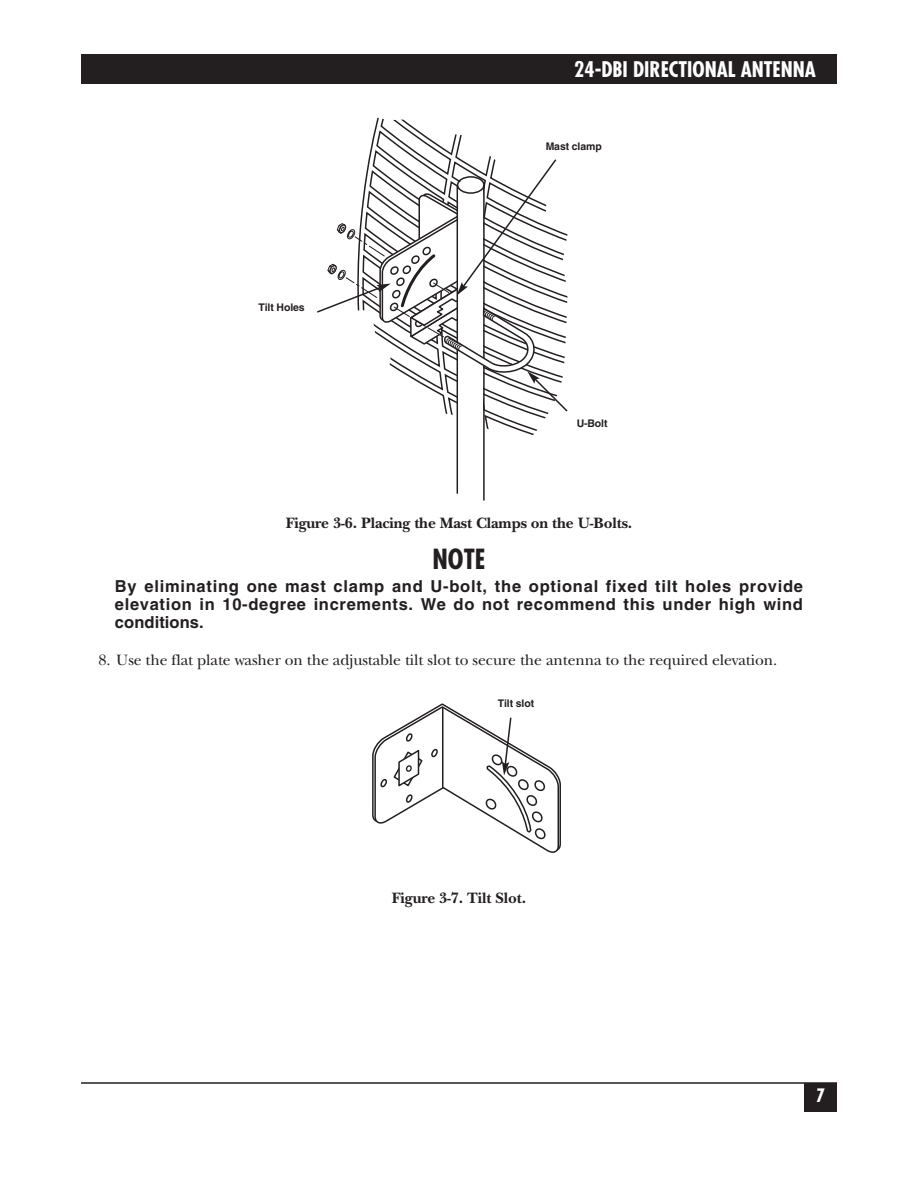
<style>
.page{position:relative;width:918px;height:1188px;background:#fff}
.page>*{position:absolute;margin:0;border:0;box-sizing:border-box;transform-origin:0 0}
.t1{font:700 condensed 27px "Futura";color:#231f20}
.t2{font:700 condensed 21px "Futura";color:#fff}
.t3{font:700 condensed 18px "Futura";color:#fff}
.t4{font:700 16.5px/18px "Helvetica";letter-spacing:.04em;color:#231f20;text-align:justify}
.t5{font:15.6px "New Baskerville";letter-spacing:-.005em;color:#231f20}
.t6{font:700 15.6px "New Baskerville";letter-spacing:-.005em;color:#231f20}
.t7{font:700 10.5px "Helvetica";letter-spacing:-.01em;color:#231f20}
</style>
<div class="page">
<div style="left:81px;top:54px;width:756px;height:30px;background:#231f20"></div>
<hr style="left:81px;top:1082px;width:756px;height:2px;background:#231f20">
<div style="left:804px;top:1083px;width:33px;height:28px;background:#231f20"></div>
<svg style="left:368px;top:123px;width:82px;height:35px"></svg>
<svg style="left:376px;top:117px;width:32px;height:6px"></svg>
<svg style="left:317px;top:158px;width:251px;height:343px"></svg>
<svg style="left:372px;top:703px;width:189px;height:150px"></svg>
<p class="t2" style="left:574px;top:60px;width:243px">24-DBI DIRECTIONAL ANTENNA</p>
<p class="t7" style="left:259px;top:304px;width:48px">Tilt Holes</p>
<p class="t7" style="left:546px;top:143px;width:58px">Mast clamp</p>
<p class="t7" style="left:577px;top:419px;width:32px">U-Bolt</p>
<p class="t6" style="left:286px;top:517px;width:348px">Figure 3-6. Placing the Mast Clamps on the U-Bolts.</p>
<h1 class="t1" style="left:433px;top:547px;width:54px">NOTE</h1>
<p class="t4" style="left:115px;top:578px;width:690px">By eliminating one mast clamp and U-bolt, the optional fixed tilt holes provide elevation in 10-degree increments. We do not recommend this under high wind conditions.</p>
<p class="t5" style="left:99px;top:654px;width:680px">8. Use the flat plate washer on the adjustable tilt slot to secure the antenna to the required elevation.</p>
<p class="t7" style="left:498px;top:699px;width:38px">Tilt slot</p>
<p class="t6" style="left:392px;top:892px;width:136px">Figure 3-7. Tilt Slot.</p>
<p class="t3" style="left:816px;top:1087px;width:10px">7</p>
</div>
